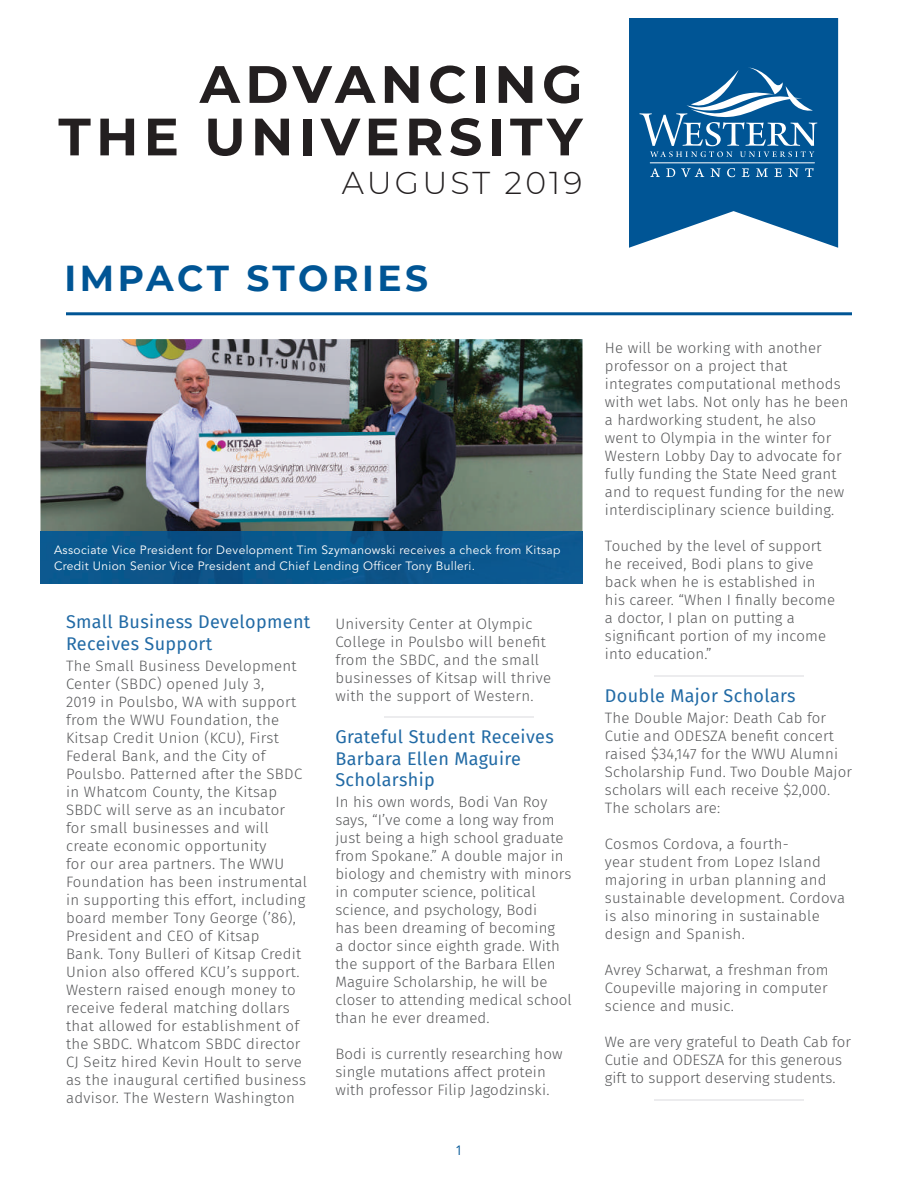
<style>
.page{position:relative;width:918px;height:1188px;background:#fff}
.page>*{position:absolute;margin:0;border:0;box-sizing:border-box;transform-origin:0 0}
.t1{font:700 52.5px/52.5px "Montserrat";letter-spacing:.1em;color:#231f20;text-align:right}
.t2{font:700 36px "Montserrat";letter-spacing:.1em;color:#005595}
.t3{font:300 31.5px "Montserrat";letter-spacing:.1em;color:#231f20}
.t4{font:18px/21.6px "Fira Sans";letter-spacing:.02em;color:#216aa5}
.t5{font:300 15px/18px "Fira Sans";letter-spacing:.01em;color:#57585a}
.t6{font:13.5px "Avenir";color:#005595}
.t7{font:12px/16.5px "Avenir LT Std";letter-spacing:.03em;color:#fff}
</style>
<div class="page">
<hr style="left:66px;top:312px;width:786px;height:3px;background:#005595">
<img style="left:40px;top:339px;width:542px;height:192px">
<img style="left:40px;top:531px;width:542px;height:53px">
<svg style="left:629px;top:18px;width:209px;height:230px;background:#206aa2"></svg>
<svg style="left:640px;top:68px;width:177px;height:89px;background:#2e73a8"></svg>
<svg style="left:650px;top:168px;width:10px;height:9px"></svg>
<svg style="left:666px;top:168px;width:9px;height:9px"></svg>
<svg style="left:681px;top:168px;width:23px;height:9px"></svg>
<svg style="left:711px;top:168px;width:10px;height:9px"></svg>
<svg style="left:727px;top:168px;width:8px;height:9px"></svg>
<svg style="left:742px;top:168px;width:7px;height:9px"></svg>
<svg style="left:756px;top:168px;width:12px;height:9px"></svg>
<svg style="left:774px;top:168px;width:8px;height:9px"></svg>
<svg style="left:789px;top:168px;width:10px;height:9px"></svg>
<svg style="left:805px;top:168px;width:9px;height:9px"></svg>
<hr style="left:650px;top:163px;width:164px;height:1px;background:#fff">
<h1 class="t1" style="left:58px;top:55px;width:526px">ADVANCING<br>THE UNIVERSITY</h1>
<h3 class="t3" style="left:342px;top:162px;width:242px">AUGUST 2019</h3>
<h2 class="t2" style="left:64px;top:253px;width:365px">IMPACT STORIES</h2>
<p class="t7" style="left:54px;top:542px;width:508px">Associate Vice President for Development Tim Szymanowski receives a check from Kitsap<br>Credit Union Senior Vice President and Chief Lending Officer Tony Bulleri.</p>
<p class="t4" style="left:66px;top:611px;width:246px">Small Business Development<br>Receives Support</p>
<p class="t5" style="left:66px;top:657px;width:242px">The Small Business Development<br>Center (SBDC) opened July 3,<br>2019 in Poulsbo, WA with support from the WWU Foundation, the<br>Kitsap Credit Union (KCU), First<br>Federal Bank, and the City of<br>Poulsbo. Patterned after the SBDC in Whatcom County, the Kitsap<br>SBDC will serve as an incubator for small businesses and will create economic opportunity<br>for our area partners. The WWU<br>Foundation has been instrumental in supporting this effort, including board member Tony George (’86),<br>President and CEO of Kitsap<br>Bank. Tony Bulleri of Kitsap Credit<br>Union also offered KCU’s support.<br>Western raised enough money to receive federal matching dollars that allowed for establishment of the SBDC. Whatcom SBDC director<br>CJ Seitz hired Kevin Hoult to serve as the inaugural certified business advisor. The Western Washington</p>
<p class="t5" style="left:335px;top:614px;width:217px">University Center at Olympic<br>College in Poulsbo will benefit from the SBDC, and the small businesses of Kitsap will thrive with the support of Western.</p>
<p class="t4" style="left:335px;top:726px;width:220px">Grateful Student Receives<br>Barbara Ellen Maguire<br>Scholarship</p>
<p class="t5" style="left:335px;top:793px;width:238px">In his own words, Bodi Van Roy says, “I’ve come a long way from just being a high school graduate from Spokane.” A double major in biology and chemistry with minors in computer science, political science, and psychology, Bodi<br>has been dreaming of becoming<br>a doctor since eighth grade. With the support of the Barbara Ellen<br>Maguire Scholarship, he will be closer to attending medical school than he ever dreamed.</p>
<p class="t5" style="left:335px;top:1045px;width:229px">Bodi is currently researching how single mutations affect protein with professor Filip Jagodzinski.</p>
<p class="t6" style="left:455px;top:1142px;width:9px">1</p>
<p class="t5" style="left:605px;top:339px;width:245px">He will be working with another professor on a project that integrates computational methods with wet labs. Not only has he been a hardworking student, he also went to Olympia in the winter for<br>Western Lobby Day to advocate for fully funding the State Need grant and to request funding for the new interdisciplinary science building.</p>
<p class="t5" style="left:605px;top:537px;width:232px">Touched by the level of support he received, Bodi plans to give back when he is established in his career. “When I finally become a doctor, I plan on putting a significant portion of my income into education.”</p>
<p class="t4" style="left:605px;top:684px;width:192px">Double Major Scholars</p>
<p class="t5" style="left:605px;top:708px;width:249px">The Double Major: Death Cab for<br>Cutie and ODESZA benefit concert raised $34,147 for the WWU Alumni<br>Scholarship Fund. Two Double Major scholars will each receive $2,000.<br>The scholars are:</p>
<p class="t5" style="left:605px;top:834px;width:242px">Cosmos Cordova, a fourth-<br>year student from Lopez Island majoring in urban planning and sustainable development. Cordova is also minoring in sustainable design and Spanish.</p>
<p class="t5" style="left:605px;top:960px;width:225px;text-align:justify">Avrey Scharwat, a freshman from Coupeville majoring in computer science and music.</p>
<p class="t5" style="left:605px;top:1032px;width:248px">We are very grateful to Death Cab for<br>Cutie and ODESZA for this generous gift to support deserving students.</p>
</div>
